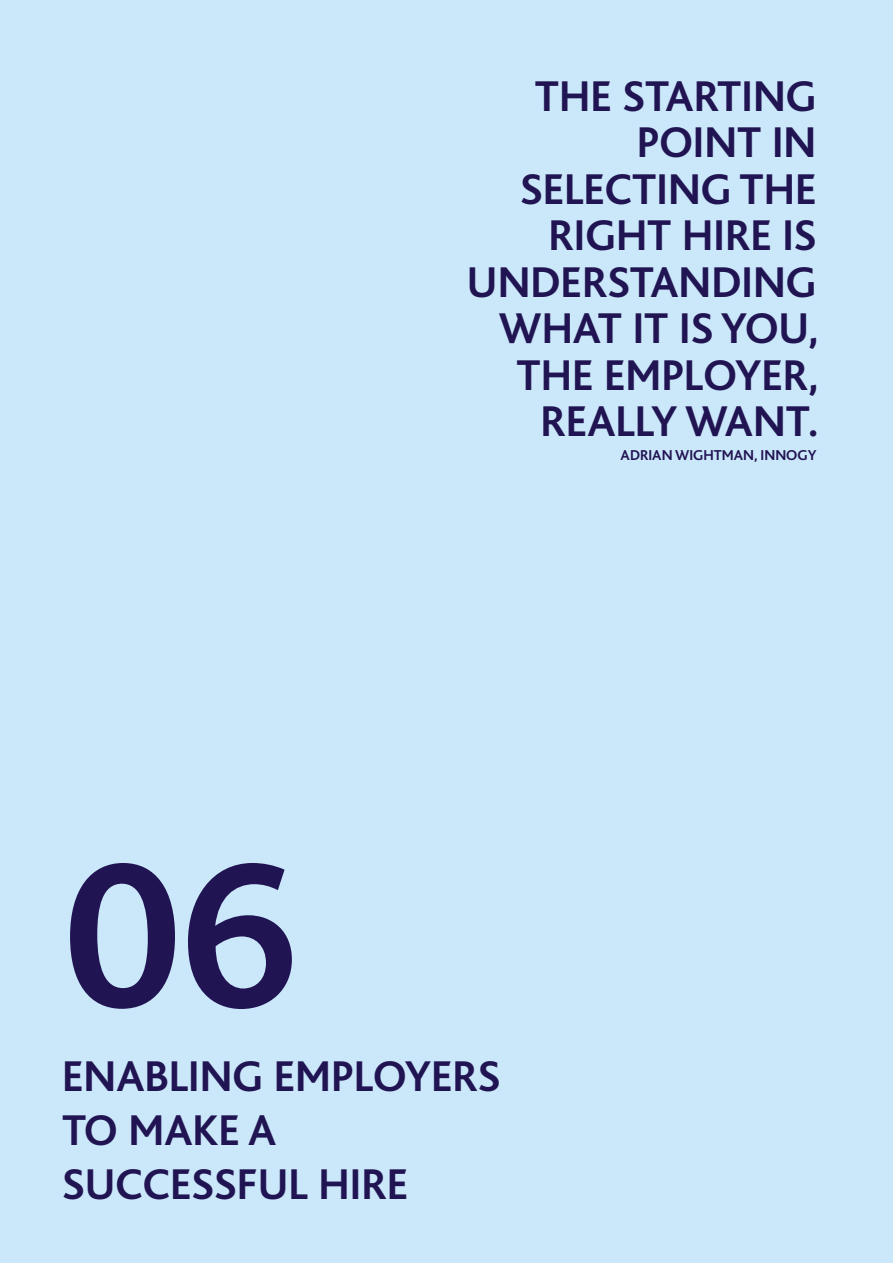
<style>
.page{position:relative;width:893px;height:1263px;background:#cbe8fb}
.page>*{position:absolute;margin:0;border:0;box-sizing:border-box;transform-origin:0 0}
.t1{font:700 216px "PT Bliss";color:#211452}
.t2{font:700 45px/46.5px "PT Bliss";color:#211452}
.t3{font:700 15px "PT Bliss";color:#211452}
</style>
<div class="page">
<h1 class="t1" style="left:64px;top:823px;width:236px">06</h1>
<p class="t2" style="left:467px;top:74px;width:353px;text-align:right">THE STARTING<br>POINT IN<br>SELECTING THE<br>RIGHT HIRE IS<br>UNDERSTANDING<br>WHAT IT IS YOU,<br>THE EMPLOYER,<br>REALLY WANT.</p>
<p class="t3" style="left:621px;top:447px;width:197px">ADRIAN WIGHTMAN, INNOGY</p>
<p class="t2" style="left:62px;top:1050px;width:440px;line-height:54px">ENABLING EMPLOYERS<br>TO MAKE A<br>SUCCESSFUL HIRE</p>
</div>
